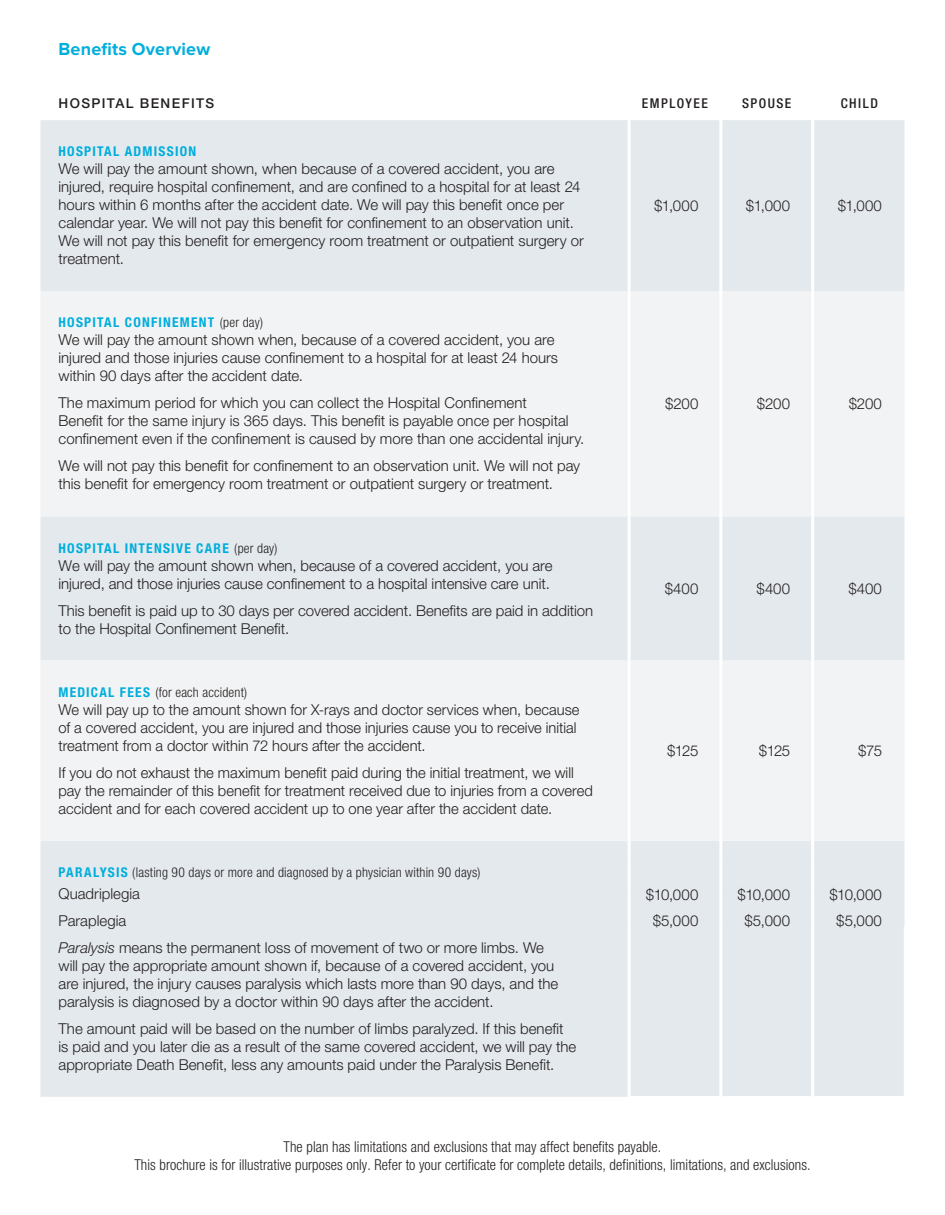
<style>
.page{position:relative;width:945px;height:1215px;background:#fff}
.page>*{position:absolute;margin:0;border:0;box-sizing:border-box;transform-origin:0 0}
.t1{font:700 18px "Proxima Nova";letter-spacing:.01em;color:#00aedc}
.t2{font:300 15px/18px "Helvetica Neue CELT";color:#231f20}
.t3{font:300 condensed 15px/18px "Helvetica Neue LTCE";letter-spacing:.005em;color:#231f20;text-align:center}
.t4{font:300 condensed 13.5px "Helvetica Neue LTCE";letter-spacing:.015em;color:#231f20}
.t5{font:700 condensed 13.5px "Helvetica Neue LTCE";letter-spacing:.09em;color:#00aedc}
.t6{font:500 condensed 13.5px "Helvetica Neue LTCE";letter-spacing:.11em;color:#231f20}
.t7{font:500 13.5px "Helvetica Neue CELT";letter-spacing:.105em;color:#231f20}
.s1{font-weight:300;color:#231f20}
.s2{font-weight:700;color:#00aedc}
.s3{font-style:italic}
</style>
<div class="page">
<div style="left:40px;top:120px;width:864px;height:977px;background:#e4e9ed"></div>
<svg style="left:40px;top:291px;width:864px;height:550px;fill:#f2f3f4"></svg>
<hr style="left:628px;top:120px;width:3px;height:171px;background:#fff">
<hr style="left:719px;top:120px;width:3px;height:171px;background:#fff">
<hr style="left:811px;top:120px;width:3px;height:171px;background:#fff">
<hr style="left:628px;top:291px;width:3px;height:225px;background:#fff">
<hr style="left:719px;top:291px;width:3px;height:225px;background:#fff">
<hr style="left:811px;top:291px;width:3px;height:225px;background:#fff">
<hr style="left:628px;top:516px;width:3px;height:145px;background:#fff">
<hr style="left:719px;top:516px;width:3px;height:145px;background:#fff">
<hr style="left:811px;top:516px;width:3px;height:145px;background:#fff">
<hr style="left:628px;top:661px;width:3px;height:180px;background:#fff">
<hr style="left:719px;top:661px;width:3px;height:180px;background:#fff">
<hr style="left:811px;top:661px;width:3px;height:180px;background:#fff">
<hr style="left:628px;top:841px;width:3px;height:21px;background:#fff">
<hr style="left:719px;top:841px;width:3px;height:21px;background:#fff">
<hr style="left:811px;top:841px;width:3px;height:21px;background:#fff">
<hr style="left:628px;top:862px;width:3px;height:32px;background:#fff">
<hr style="left:719px;top:862px;width:3px;height:32px;background:#fff">
<hr style="left:811px;top:862px;width:3px;height:32px;background:#fff">
<hr style="left:628px;top:894px;width:3px;height:32px;background:#fff">
<hr style="left:719px;top:894px;width:3px;height:32px;background:#fff">
<hr style="left:811px;top:894px;width:3px;height:32px;background:#fff">
<hr style="left:628px;top:926px;width:3px;height:170px;background:#fff">
<hr style="left:628px;top:1096px;width:93px;height:2px;background:#fff">
<hr style="left:813px;top:1096px;width:92px;height:2px;background:#fff">
<hr style="left:719px;top:926px;width:3px;height:170px;background:#fff">
<hr style="left:811px;top:926px;width:3px;height:170px;background:#fff">
<hr style="left:721px;top:1096px;width:92px;height:2px;background:#fff">
<p class="t1" style="left:58px;top:38px;width:153px">Benefits Overview</p>
<p class="t7" style="left:59px;top:95px;width:157px">HOSPITAL BENEFITS</p>
<p class="t6" style="left:642px;top:95px;width:68px">EMPLOYEE</p>
<p class="t6" style="left:742px;top:95px;width:51px">SPOUSE</p>
<p class="t6" style="left:841px;top:95px;width:39px">CHILD</p>
<p class="t5" style="left:58px;top:143px;width:139px">HOSPITAL ADMISSION</p>
<p class="t2" style="left:58px;top:160px;width:527px">We will pay the amount shown, when because of a covered accident, you are injured, require hospital confinement, and are confined to a hospital for at least 24 hours within 6 months after the accident date. We will pay this benefit once per calendar year. We will not pay this benefit for confinement to an observation unit.<br>We will not pay this benefit for emergency room treatment or outpatient surgery or treatment.</p>
<p class="t2" style="left:654px;top:196px;width:46px">$1,000</p>
<p class="t2" style="left:746px;top:196px;width:46px">$1,000</p>
<p class="t2" style="left:838px;top:196px;width:46px">$1,000</p>
<p class="t5" style="left:58px;top:314px;width:206px">HOSPITAL CONFINEMENT <span class="s1">(per day)</span></p>
<p class="t2" style="left:58px;top:331px;width:501px">We will pay the amount shown when, because of a covered accident, you are injured and those injuries cause confinement to a hospital for at least 24 hours within 90 days after the accident date.</p>
<p class="t2" style="left:58px;top:394px;width:527px">The maximum period for which you can collect the Hospital Confinement<br>Benefit for the same injury is 365 days. This benefit is payable once per hospital confinement even if the confinement is caused by more than one accidental injury.</p>
<p class="t2" style="left:58px;top:457px;width:523px">We will not pay this benefit for confinement to an observation unit. We will not pay this benefit for emergency room treatment or outpatient surgery or treatment.</p>
<p class="t5" style="left:58px;top:540px;width:221px">HOSPITAL INTENSIVE CARE <span class="s1">(per day)</span></p>
<p class="t2" style="left:58px;top:556px;width:496px">We will pay the amount shown when, because of a covered accident, you are injured, and those injuries cause confinement to a hospital intensive care unit.</p>
<p class="t2" style="left:58px;top:601px;width:536px">This benefit is paid up to 30 days per covered accident. Benefits are paid in addition to the Hospital Confinement Benefit.</p>
<p class="t4" style="left:58px;top:684px;width:190px"><span class="s2">MEDICAL FEES</span> (for each accident)</p>
<p class="t2" style="left:58px;top:700px;width:522px">We will pay up to the amount shown for X-rays and doctor services when, because of a covered accident, you are injured and those injuries cause you to receive initial treatment from a doctor within 72 hours after the accident.</p>
<p class="t2" style="left:58px;top:763px;width:536px">If you do not exhaust the maximum benefit paid during the initial treatment, we will pay the remainder of this benefit for treatment received due to injuries from a covered accident and for each covered accident up to one year after the accident date.</p>
<p class="t4" style="left:58px;top:865px;width:423px"><span class="s2">PARALYSIS</span> (lasting 90 days or more and diagnosed by a physician within 90 days)</p>
<p class="t2" style="left:58px;top:880px;width:487px;line-height:27px">Quadriplegia<br>Paraplegia<br><span class="s3">Paralysis</span> means the permanent loss of movement of two or more limbs. We</p>
<p class="t2" style="left:58px;top:956px;width:501px">will pay the appropriate amount shown if, because of a covered accident, you are injured, the injury causes paralysis which lasts more than 90 days, and the paralysis is diagnosed by a doctor within 90 days after the accident.</p>
<p class="t2" style="left:58px;top:1019px;width:519px">The amount paid will be based on the number of limbs paralyzed. If this benefit is paid and you later die as a result of the same covered accident, we will pay the appropriate Death Benefit, less any amounts paid under the Paralysis Benefit.</p>
<p class="t2" style="left:665px;top:395px;width:35px">$200</p>
<p class="t2" style="left:757px;top:395px;width:35px">$200</p>
<p class="t2" style="left:849px;top:395px;width:35px">$200</p>
<p class="t2" style="left:665px;top:579px;width:35px">$400</p>
<p class="t2" style="left:757px;top:579px;width:35px">$400</p>
<p class="t2" style="left:848px;top:579px;width:35px">$400</p>
<p class="t2" style="left:667px;top:742px;width:33px">$125</p>
<p class="t2" style="left:759px;top:742px;width:33px">$125</p>
<p class="t2" style="left:858px;top:742px;width:25px">$75</p>
<p class="t2" style="left:646px;top:885px;width:54px">$10,000</p>
<p class="t2" style="left:738px;top:885px;width:54px">$10,000</p>
<p class="t2" style="left:829px;top:885px;width:54px">$10,000</p>
<p class="t2" style="left:653px;top:912px;width:47px">$5,000</p>
<p class="t2" style="left:745px;top:912px;width:47px">$5,000</p>
<p class="t2" style="left:836px;top:912px;width:47px">$5,000</p>
<p class="t3" style="left:134px;top:1137px;width:678px">The plan has limitations and exclusions that may affect benefits payable.<br>This brochure is for illustrative purposes only. Refer to your certificate for complete details, definitions, limitations, and exclusions.</p>
</div>
